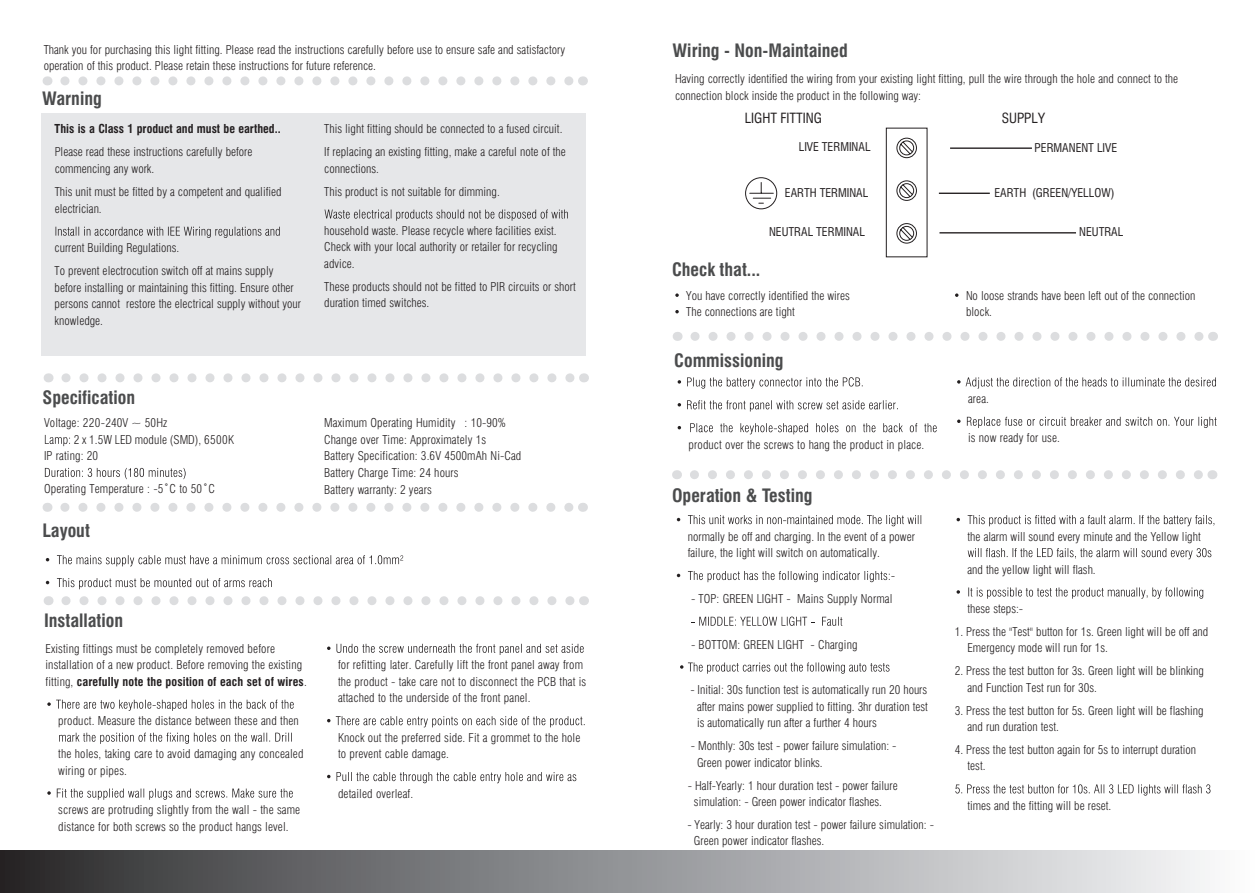
<style>
.page{position:relative;width:1259px;height:893px;background:#fff}
.page>*{position:absolute;margin:0;border:0;box-sizing:border-box;transform-origin:0 0}
.t1{font:700 condensed 18px "Swiss 721 BT";color:#4b4c4d}
.t2{font:condensed 13.65px "Swiss 721 BT";color:#231f20}
.t3{font:300 condensed 12px/16.5px "Swiss 721 BT";color:#231f20}
.t4{font:700 condensed 12px "Swiss 721 BT";color:#231f20}
.t5{font:condensed 11.85px "Swiss 721 BT";color:#231f20}
.s1{font-weight:700}
</style>
<div class="page">
<div style="left:41px;top:113px;width:545px;height:242px;background:#e6e7e9"></div>
<svg style="left:56px;top:227px;width:224px;height:11px"></svg>
<svg style="left:324px;top:209px;width:244px;height:12px"></svg>
<svg style="left:46px;top:555px;width:357px;height:11px"></svg>
<svg style="left:46px;top:578px;width:226px;height:11px"></svg>
<svg style="left:65px;top:76px;width:508px;height:9px"></svg>
<svg style="left:66px;top:373px;width:508px;height:9px"></svg>
<svg style="left:65px;top:503px;width:508px;height:9px"></svg>
<svg style="left:675px;top:293px;width:4px;height:4px"></svg>
<svg style="left:675px;top:310px;width:4px;height:3px"></svg>
<svg style="left:955px;top:293px;width:3px;height:4px"></svg>
<svg style="left:45px;top:435px;width:25px;height:11px"></svg>
<svg style="left:45px;top:468px;width:141px;height:11px"></svg>
<svg style="left:695px;top:332px;width:508px;height:9px"></svg>
<svg style="left:677px;top:515px;width:244px;height:11px"></svg>
<svg style="left:677px;top:571px;width:217px;height:11px"></svg>
<svg style="left:691px;top:617px;width:123px;height:9px"></svg>
<svg style="left:822px;top:617px;width:20px;height:9px"></svg>
<svg style="left:680px;top:662px;width:209px;height:12px"></svg>
<svg style="left:956px;top:515px;width:258px;height:11px"></svg>
<svg style="left:967px;top:548px;width:244px;height:11px"></svg>
<svg style="left:956px;top:587px;width:247px;height:12px"></svg>
<svg style="left:955px;top:784px;width:255px;height:12px"></svg>
<svg style="left:66px;top:596px;width:508px;height:9px"></svg>
<svg style="left:47px;top:700px;width:247px;height:11px"></svg>
<svg style="left:59px;top:733px;width:233px;height:11px"></svg>
<svg style="left:47px;top:791px;width:4px;height:4px"></svg>
<svg style="left:57px;top:788px;width:236px;height:12px"></svg>
<svg style="left:336px;top:644px;width:248px;height:11px"></svg>
<svg style="left:336px;top:716px;width:248px;height:11px"></svg>
<svg style="left:336px;top:772px;width:240px;height:11px"></svg>
<svg style="left:677px;top:380px;width:4px;height:4px"></svg>
<svg style="left:687px;top:377px;width:175px;height:12px"></svg>
<svg style="left:687px;top:400px;width:211px;height:11px"></svg>
<svg style="left:677px;top:426px;width:4px;height:3px"></svg>
<svg style="left:690px;top:423px;width:23px;height:9px"></svg>
<svg style="left:720px;top:423px;width:12px;height:9px"></svg>
<svg style="left:740px;top:423px;width:68px;height:11px"></svg>
<svg style="left:816px;top:423px;width:22px;height:9px"></svg>
<svg style="left:846px;top:425px;width:9px;height:7px"></svg>
<svg style="left:863px;top:423px;width:12px;height:9px"></svg>
<svg style="left:883px;top:423px;width:19px;height:9px"></svg>
<svg style="left:910px;top:423px;width:7px;height:9px"></svg>
<svg style="left:924px;top:423px;width:12px;height:9px"></svg>
<svg style="left:957px;top:377px;width:259px;height:12px"></svg>
<svg style="left:967px;top:417px;width:249px;height:11px"></svg>
<svg style="left:694px;top:470px;width:509px;height:9px"></svg>
<hr style="left:939px;top:232px;width:137px;height:1px;background:#231f20">
<hr style="left:939px;top:193px;width:50px;height:1px;background:#231f20">
<hr style="left:950px;top:147px;width:82px;height:2px;background:#231f20">
<div style="left:745px;top:177px;width:32px;height:32px;border:1px solid #231f20;border-radius:50%"></div>
<svg style="left:749px;top:182px;width:24px;height:22px"></svg>
<svg style="left:886px;top:128px;width:41px;height:129px"></svg>
<div style="left:0;top:850px;width:1259px;height:43px;background:linear-gradient(to right,#2c2c2f,#fcfeff)"></div>
<p class="t3" style="left:44px;top:41px;width:523px">Thank you for purchasing this light fitting. Please read the instructions carefully before use to ensure safe and satisfactory operation of this product. Please retain these instructions for future reference.</p>
<h1 class="t1" style="left:42px;top:87px;width:61px">Warning</h1>
<p class="t4" style="left:55px;top:122px;width:228px">This is a Class 1 product and must be earthed..</p>
<p class="t3" style="left:55px;top:143px;width:199px">Please read these instructions carefully before commencing any work.</p>
<p class="t3" style="left:55px;top:184px;width:228px">This unit must be fitted by a competent and qualified electrician.</p>
<p class="t3" style="left:55px;top:236px;width:220px;line-height:22.8px">current Building Regulations.<br>To prevent electrocution switch off at mains supply</p>
<p class="t3" style="left:55px;top:279px;width:248px">before installing or maintaining this fitting. Ensure other persons cannot restore the electrical supply without your knowledge.</p>
<p class="t3" style="left:324px;top:117px;width:243px;line-height:23px">This light fitting should be connected to a fused circuit.<br>If replacing an existing fitting, make a careful note of the</p>
<p class="t3" style="left:324px;top:157px;width:177px;line-height:22.8px">connections.<br>This product is not suitable for dimming.</p>
<p class="t3" style="left:324px;top:222px;width:235px;text-align:justify">household waste. Please recycle where facilities exist.<br>Check with your local authority or retailer for recycling advice.</p>
<p class="t3" style="left:324px;top:278px;width:253px">These products should not be fitted to PIR circuits or short duration timed switches.</p>
<h1 class="t1" style="left:43px;top:387px;width:94px">Specification</h1>
<p class="t3" style="left:44px;top:415px;width:125px">Voltage: 220-240V ~ 50Hz</p>
<p class="t3" style="left:44px;top:448px;width:56px">IP rating: 20</p>
<p class="t3" style="left:44px;top:481px;width:172px">Operating Temperature : -5˚C to 50˚C</p>
<p class="t3" style="left:74px;top:431px;width:162px">2 x 1.5W LED module (SMD), 6500K</p>
<h1 class="t1" style="left:43px;top:519px;width:49px">Layout</h1>
<p class="t3" style="left:324px;top:415px;width:199px">Maximum Operating Humidity : 10-90% Change over Time: Approximately 1s<br>Battery Specification: 3.6V 4500mAh Ni-Cad Battery Charge Time: 24 hours<br>Battery warranty: 2 years</p>
<h1 class="t1" style="left:44px;top:610px;width:81px">Installation</h1>
<p class="t3" style="left:46px;top:640px;width:263px">Existing fittings must be completely removed before installation of a new product. Before removing the existing fitting, <span class="s1">carefully note the position of each set of wires</span>.</p>
<p class="t3" style="left:58px;top:712px;width:242px">product. Measure the distance between these and then</p>
<p class="t3" style="left:58px;top:745px;width:247px">the holes, taking care to avoid damaging any concealed wiring or pipes.</p>
<p class="t3" style="left:58px;top:801px;width:243px">screws are protruding slightly from the wall - the same distance for both screws so the product hangs level.</p>
<p class="t3" style="left:338px;top:657px;width:250px">for refitting later. Carefully lift the front panel away from the product - take care not to disconnect the PCB that is attached to the underside of the front panel.</p>
<p class="t3" style="left:338px;top:729px;width:244px">Knock out the preferred side. Fit a grommet to the hole to prevent cable damage.</p>
<p class="t3" style="left:338px;top:785px;width:77px">detailed overleaf.</p>
<h1 class="t1" style="left:672px;top:40px;width:177px">Wiring - Non-Maintained</h1>
<p class="t3" style="left:675px;top:71px;width:504px">Having correctly identified the wiring from your existing light fitting, pull the wire through the hole and connect to the connection block inside the product in the following way:</p>
<p class="t2" style="left:744px;top:110px;width:79px">LIGHT FITTING</p>
<p class="t2" style="left:1001px;top:110px;width:45px">SUPPLY</p>
<p class="t5" style="left:798px;top:140px;width:73px">LIVE TERMINAL</p>
<p class="t5" style="left:785px;top:185px;width:85px">EARTH TERMINAL</p>
<p class="t5" style="left:769px;top:225px;width:97px">NEUTRAL TERMINAL</p>
<p class="t5" style="left:1034px;top:140px;width:84px">PERMANENT LIVE</p>
<p class="t5" style="left:994px;top:185px;width:122px">EARTH (GREEN/YELLOW)</p>
<p class="t5" style="left:1079px;top:225px;width:46px">NEUTRAL</p>
<h1 class="t1" style="left:672px;top:259px;width:90px">Check that...</h1>
<p class="t3" style="left:686px;top:287px;width:165px">You have correctly identified the wires<br>The connections are tight</p>
<p class="t3" style="left:966px;top:287px;width:231px">No loose strands have been left out of the connection block.</p>
<h1 class="t1" style="left:674px;top:349px;width:111px">Commissioning</h1>
<p class="t3" style="left:688px;top:436px;width:237px">product over the screws to hang the product in place.</p>
<h1 class="t1" style="left:672px;top:485px;width:142px">Operation &amp; Testing</h1>
<p class="t3" style="left:688px;top:528px;width:229px">normally be off and charging. In the event of a power failure, the light will switch on automatically.</p>
<p class="t3" style="left:691px;top:590px;width:203px">- TOP: GREEN LIGHT - Mains Supply Normal</p>
<p class="t3" style="left:691px;top:636px;width:168px">- BOTTOM: GREEN LIGHT - Charging</p>
<p class="t3" style="left:697px;top:682px;width:232px;text-align:justify;text-indent:-7px">- Initial: 30s function test is automatically run 20 hours after mains power supplied to fitting. 3hr duration test is automatically run after a further 4 hours</p>
<p class="t3" style="left:697px;top:738px;width:201px;text-indent:-6px">- Monthly: 30s test - power failure simulation: -<br>Green power indicator blinks.</p>
<p class="t3" style="left:694px;top:777px;width:205px;text-indent:-6px">- Half-Yearly: 1 hour duration test - power failure simulation: - Green power indicator flashes.</p>
<p class="t3" style="left:694px;top:816px;width:241px;text-indent:-7px">- Yearly: 3 hour duration test - power failure simulation: -<br>Green power indicator flashes.</p>
<p class="t3" style="left:968px;top:390px;width:23px">area.</p>
<p class="t3" style="left:968px;top:430px;width:93px">is now ready for use.</p>
<p class="t3" style="left:967px;top:528px;width:235px">the alarm will sound every minute and the Yellow light</p>
<p class="t3" style="left:967px;top:561px;width:130px">and the yellow light will flash.</p>
<p class="t3" style="left:967px;top:600px;width:57px">these steps:-</p>
<p class="t3" style="left:967px;top:623px;width:242px;text-indent:-13px">1. Press the "Test" button for 1s. Green light will be off and<br>Emergency mode will run for 1s.</p>
<p class="t3" style="left:967px;top:663px;width:238px;text-indent:-13px">2. Press the test button for 3s. Green light will be blinking and Function Test run for 30s.</p>
<p class="t3" style="left:967px;top:702px;width:238px;text-indent:-13px">3. Press the test button for 5s. Green light will be flashing and run duration test.</p>
<p class="t3" style="left:967px;top:741px;width:230px;text-indent:-13px">4. Press the test button again for 5s to interrupt duration test.</p>
<p class="t3" style="left:967px;top:797px;width:145px">times and the fitting will be reset.</p>
</div>
